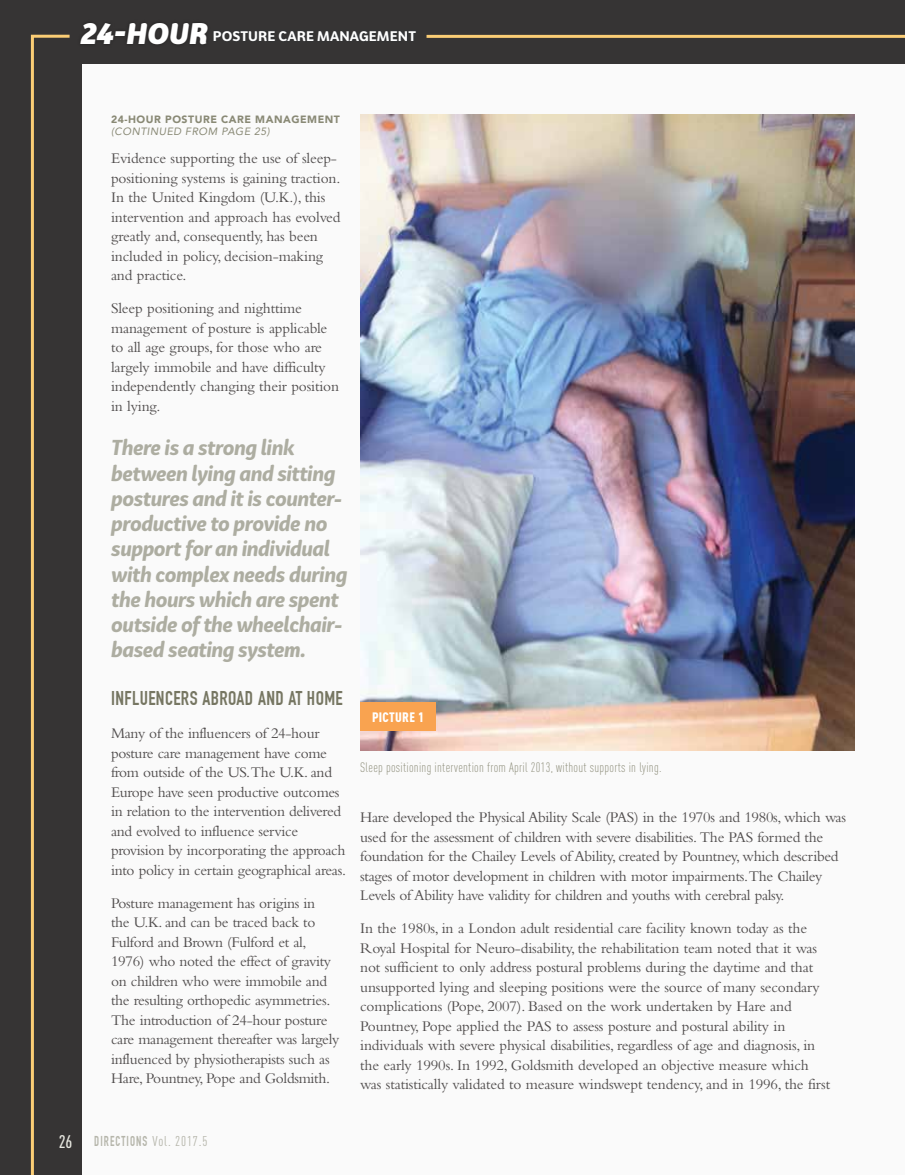
<style>
.page{position:relative;width:905px;height:1175px;background:#fff}
.page>*{position:absolute;margin:0;border:0;box-sizing:border-box;transform-origin:0 0}
.t1{font:italic 700 21px/25.2px "Bw Surco DEMO";letter-spacing:-.02em;color:#adada1}
.t2{font:700 19.5px "DIN Condensed";letter-spacing:.02em;color:#767662}
.t3{font:15.3px/19.5px "Bembo";letter-spacing:-.02em;color:#504d4d}
.t4{font:700 14.1px "DIN Condensed";letter-spacing:.09em;color:#b5b5aa;scale:.85 1}
.t5{font:300 13.5px "DIN Cond";letter-spacing:.02em;color:#898975}
.t6{font:700 13.5px "Bw Surco DEMO";letter-spacing:.01em;color:#fff}
.t7{font:900 13.5px "DIN Cond";letter-spacing:.02em;color:#fff}
.t8{font:900 10.5px "Avenir LT Std";letter-spacing:.05em;color:#898975}
.t9{font:italic 10.5px "Avenir LT Std";letter-spacing:.05em;color:#898975}
.s1{font-weight:900;font-style:italic;font-size:28.8px}
.s2{font-family:"DIN Cond";font-weight:500;font-size:18px;color:#e7e7e0}
.s3{font-family:"DIN Cond";font-weight:400}
</style>
<div class="page">
<div style="left:0;top:0;width:904px;height:1174px;background:#363434"></div>
<div style="left:83px;top:64px;width:821px;height:1110px;background:#fff"></div>
<div style="left:77px;top:20px;width:133px;height:28px;background:#2d2c2c"></div>
<hr style="left:426px;top:35px;width:478px;height:3px;background:#fbcd75">
<svg style="left:30px;top:34px;width:40px;height:1140px"></svg>
<img style="left:360px;top:115px;width:494px;height:635px">
<div style="left:360px;top:702px;width:75px;height:29px;background:#f9a350"></div>
<p class="t6" style="left:81px;top:27px;width:336px"><span class="s1">24-HOUR</span> POSTURE CARE MANAGEMENT</p>
<p class="t8" style="left:111px;top:113px;width:230px">24-HOUR POSTURE CARE MANAGEMENT</p>
<p class="t9" style="left:111px;top:125px;width:160px">(CONTINUED FROM PAGE 25)</p>
<p class="t3" style="left:111px;top:148px;width:231px">Evidence supporting the use of sleep&shy;positioning systems is gaining traction.<br>In the United Kingdom (U.K.), this intervention and approach has evolved greatly and, consequently, has been included in policy, decision-making and practice.</p>
<p class="t3" style="left:111px;top:298px;width:230px">Sleep positioning and nighttime management of posture is applicable to all age groups, for those who are largely immobile and have difficulty independently changing their position in lying.</p>
<h1 class="t1" style="left:111px;top:434px;width:238px">There is a strong link between lying and sitting postures and it is counter&shy;productive to provide no support for an individual with complex needs during the hours which are spent outside of the wheelchair&shy;based seating system.</h1>
<p class="t2" style="left:111px;top:687px;width:233px">INFLUENCERS ABROAD AND AT HOME</p>
<p class="t3" style="left:111px;top:723px;width:236px">Many of the influencers of 24-hour posture care management have come from outside of the US.The U.K. and Europe have seen productive outcomes in relation to the intervention delivered and evolved to influence service provision by incorporating the approach into policy in certain geographical areas.</p>
<p class="t3" style="left:111px;top:893px;width:230px">Posture management has origins in<br>the U.K. and can be traced back to Fulford and Brown (Fulford et al, 1976) who noted the effect of gravity on children who were immobile and the resulting orthopedic asymmetries.<br>The introduction of 24-hour posture care management thereafter was largely influenced by physiotherapists such as Hare, Pountney, Pope and Goldsmith.</p>
<p class="t7" style="left:372px;top:709px;width:53px">PICTURE 1</p>
<p class="t5" style="left:360px;top:759px;width:303px">Sleep positioning intervention from April 2013, without supports in lying.</p>
<p class="t3" style="left:360px;top:807px;width:487px">Hare developed the Physical Ability Scale (PAS) in the 1970s and 1980s, which was used for the assessment of children with severe disabilities. The PAS formed the foundation for the Chailey Levels of Ability, created by Pountney, which described stages of motor development in children with motor impairments.The Chailey Levels of Ability have validity for children and youths with cerebral palsy.</p>
<p class="t3" style="left:360px;top:918px;width:471px">In the 1980s, in a London adult residential care facility known today as the Royal Hospital for Neuro-disability, the rehabilitation team noted that it was not sufficient to only address postural problems during the daytime and that unsupported lying and sleeping positions were the source of many secondary complications (Pope, 2007). Based on the work undertaken by Hare and Pountney, Pope applied the PAS to assess posture and postural ability in individuals with severe physical disabilities, regardless of age and diagnosis, in the early 1990s. In 1992, Goldsmith developed an objective measure which was statistically validated to measure windswept tendency, and in 1996, the first</p>
<p class="t4" style="left:59px;top:1132px;width:177px"><span class="s2">26</span> DIRECTIONS <span class="s3">Vol. 2017.5</span></p>
</div>
